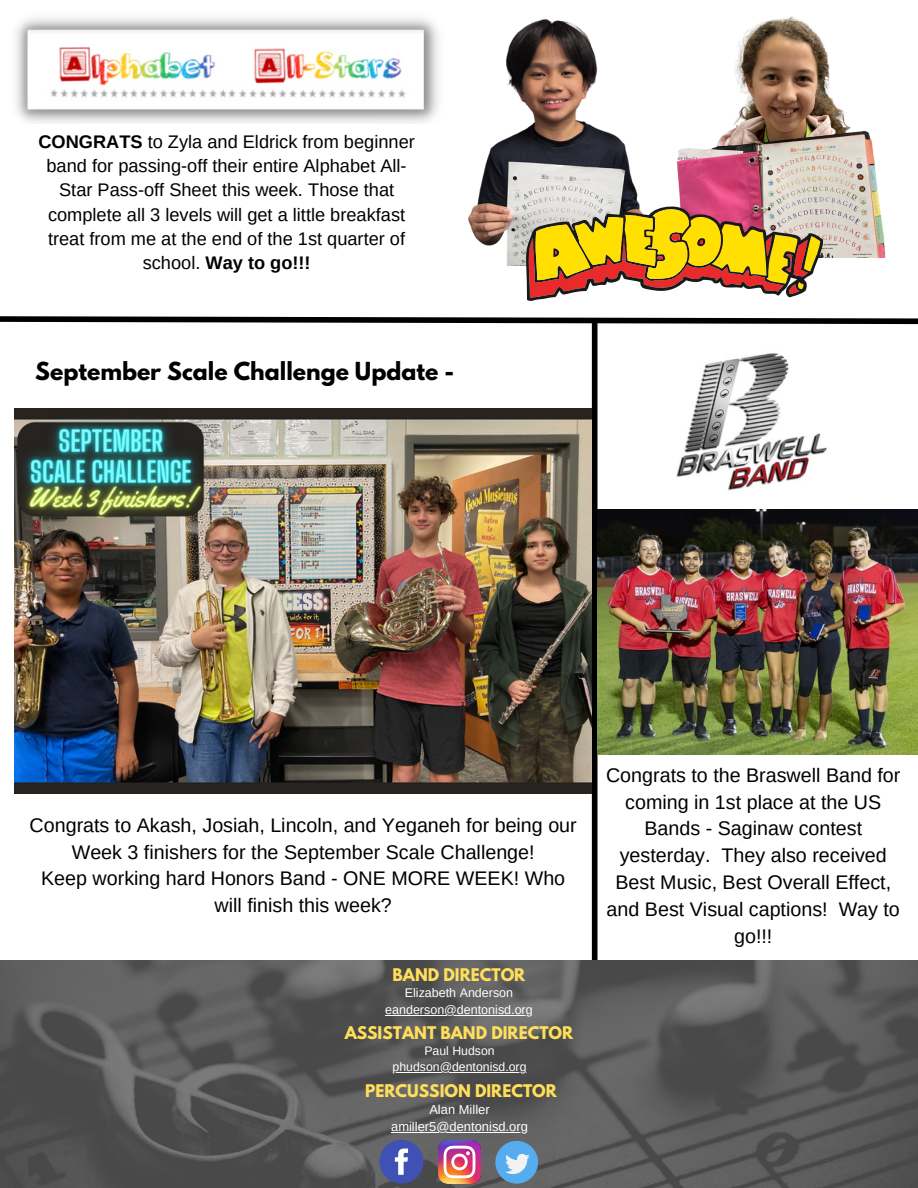
<style>
.page{position:relative;width:918px;height:1188px;background:#fff}
.page>*{position:absolute;margin:0;border:0;box-sizing:border-box;transform-origin:0 0}
.t1{font:700 22.05px "League Spartan";color:#000}
.t2{font:19.65px/26.8px "Arimo";color:#000;text-align:center}
.t3{font:18.15px/24.3px "Arimo";color:#000;text-align:center}
.t4{font:700 15.45px "League Spartan";color:#ffde59}
.t5{font:12.9px "Arimo";color:#fff}
.t6{font:12.45px "Arimo";color:#fff}
.t7{font:12.3px "Arimo";color:#fff}
.s1{font-weight:700}
</style>
<div class="page">
<div style="left:592px;top:323px;width:5px;height:865px;background:#000"></div>
<img style="left:0;top:961px;width:918px;height:227px">
<img style="left:438px;top:1141px;width:43px;height:43px">
<div style="left:495px;top:1141px;width:43px;height:43px;background:#55acee;border-radius:50%"></div>
<svg style="left:505px;top:1154px;width:25px;height:20px"></svg>
<svg style="left:380px;top:1140px;width:43px;height:44px;background:#5864aa"></svg>
<img style="left:15px;top:409px;width:577px;height:385px">
<img style="left:16px;top:18px;width:409px;height:105px">
<img style="left:425px;top:18px;width:212px;height:172px">
<img style="left:676px;top:16px;width:202px;height:174px">
<svg style="left:0;top:190px;width:918px;height:137px"></svg>
<img style="left:676px;top:353px;width:151px;height:138px">
<img style="left:597px;top:509px;width:321px;height:246px">
<hr style="left:385px;top:1015px;width:148px;height:1px;background:#fff">
<hr style="left:393px;top:1072px;width:47px;height:1px;background:#fff">
<hr style="left:440px;top:1072px;width:87px;height:1px;background:#fff">
<hr style="left:391px;top:1132px;width:45px;height:1px;background:#fff">
<hr style="left:436px;top:1132px;width:92px;height:1px;background:#fff">
<p class="t3" style="left:38px;top:129px;width:378px"><span class="s1">CONGRATS</span> to Zyla and Eldrick from beginner band for passing-off their entire Alphabet All-Star Pass-off Sheet this week. Those that complete all 3 levels will get a little breakfast treat from me at the end of the 1st quarter of school. <span class="s1">Way to go!!!</span></p>
<p class="t1" style="left:35px;top:360px;width:420px">September Scale Challenge Update -</p>
<p class="t2" style="left:30px;top:811px;width:549px">Congrats to Akash, Josiah, Lincoln, and Yeganeh for being our<br>Week 3 finishers for the September Scale Challenge!</p>
<p class="t2" style="left:41px;top:865px;width:526px">Keep working hard Honors Band - ONE MORE WEEK! Who will finish this week?</p>
<p class="t4" style="left:393px;top:968px;width:134px">BAND DIRECTOR</p>
<p class="t6" style="left:405px;top:986px;width:110px">Elizabeth Anderson</p>
<p class="t6" style="left:385px;top:1003px;width:149px">eanderson@dentonisd.org</p>
<p class="t7" style="left:424px;top:1044px;width:72px">Paul Hudson</p>
<p class="t7" style="left:393px;top:1060px;width:135px">phudson@dentonisd.org</p>
<p class="t5" style="left:429px;top:1102px;width:62px">Alan Miller</p>
<p class="t5" style="left:391px;top:1119px;width:138px">amiller5@dentonisd.org</p>
<p class="t4" style="left:345px;top:1025px;width:230px">ASSISTANT BAND DIRECTOR</p>
<p class="t4" style="left:365px;top:1083px;width:193px">PERCUSSION DIRECTOR</p>
<p class="t2" style="left:606px;top:761px;width:296px">Congrats to the Braswell Band for coming in 1st place at the US<br>Bands - Saginaw contest yesterday. They also received<br>Best Music, Best Overall Effect, and Best Visual captions! Way to go!!!</p>
</div>
